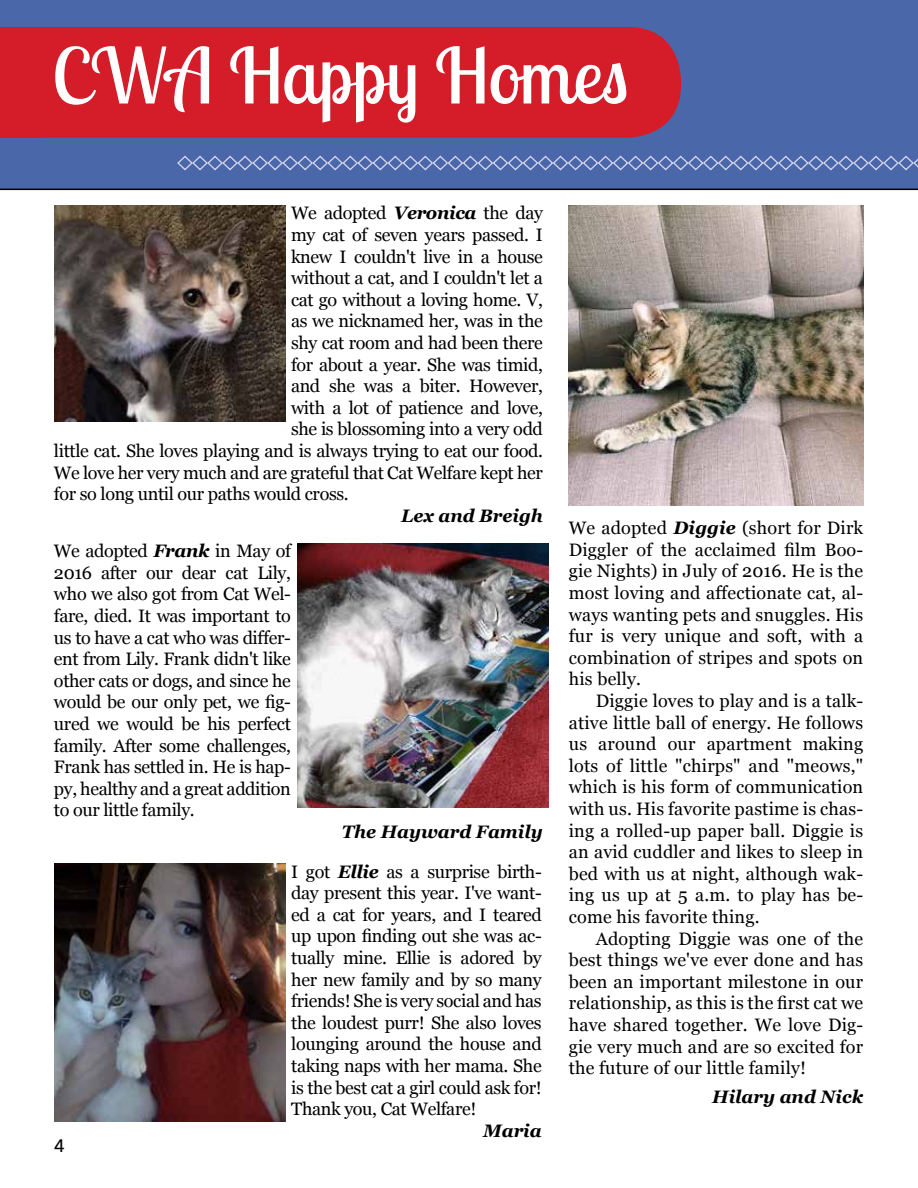
<style>
.page{position:relative;width:918px;height:1188px;background:#fff}
.page>*{position:absolute;margin:0;border:0;box-sizing:border-box;transform-origin:0 0}
.t1{font:76.5px "Lobster Two";color:#fff}
.t2{font:18px/21.6px "Georgia";letter-spacing:-.02em;color:#000;text-align:justify}
.t3{font:italic 700 18px/39.6px "Georgia";color:#000;text-align:right}
.t4{font:500 18px "Avenir Next";color:#000}
.s1{font-weight:700;font-style:italic}
.s2{font-weight:400;font-style:normal}
</style>
<div class="page">
<div style="left:0;top:0;width:918px;height:190px;background:#4967a9"></div>
<div style="left:42px;top:27px;width:639px;height:111px;background:#d51c29"></div>
<svg style="left:176px;top:155px;width:742px;height:16px;background:#667eb6"></svg>
<div style="left:0;top:27px;width:42px;height:111px;background:#d51c29"></div>
<img style="left:568px;top:206px;width:296px;height:299px">
<img style="left:54px;top:206px;width:231px;height:215px">
<img style="left:298px;top:544px;width:251px;height:264px">
<img style="left:54px;top:863px;width:231px;height:258px">
<h1 class="t1" style="left:52px;top:27px;width:578px">CWA Happy Homes</h1>
<p class="t2" style="left:291px;top:202px;width:254px">We adopted <span class="s1">Veronica</span> the day</p>
<p class="t2" style="left:291px;top:223px;width:253px">my cat of seven years passed. I</p>
<p class="t2" style="left:291px;top:245px;width:253px">knew I couldn't live in a house</p>
<p class="t2" style="left:291px;top:266px;width:253px">without a cat, and I couldn't let a</p>
<p class="t2" style="left:291px;top:288px;width:253px">cat go without a loving home. V,</p>
<p class="t2" style="left:291px;top:310px;width:253px">as we nicknamed her, was in the</p>
<p class="t2" style="left:291px;top:331px;width:253px">shy cat room and had been there</p>
<p class="t2" style="left:291px;top:353px;width:253px">for about a year. She was timid,</p>
<p class="t2" style="left:291px;top:374px;width:253px">and she was a biter. However,</p>
<p class="t2" style="left:291px;top:396px;width:253px">with a lot of patience and love,</p>
<p class="t2" style="left:291px;top:418px;width:253px">she is blossoming into a very odd</p>
<p class="t2" style="left:54px;top:439px;width:490px">little cat. She loves playing and is always trying to eat our food.</p>
<p class="t2" style="left:54px;top:461px;width:490px">We love her very much and are grateful that Cat Welfare kept her</p>
<p class="t2" style="left:54px;top:482px;width:296px">for so long until our paths would cross.</p>
<p class="t3" style="left:401px;top:495px;width:143px">Lex and Breigh</p>
<p class="t2" style="left:54px;top:540px;width:239px">We adopted <span class="s1">Frank</span> in May of 2016 after our dear cat Lily, who we also got from Cat Wel&shy;fare, died. It was important to us to have a cat who was differ&shy;ent from Lily. Frank didn't like other cats or dogs, and since he would be our only pet, we fig&shy;ured we would be his perfect family. After some challenges, Frank has settled in. He is hap&shy;py, healthy and a great addition to our little family.</p>
<p class="t3" style="left:291px;top:811px;width:253px">The Hayward Family<br><span class="s2">I got</span> Ellie <span class="s2">as a surprise birth-</span></p>
<p class="t2" style="left:291px;top:881px;width:252px">day present this year. I've want&shy;ed a cat for years, and I teared up upon finding out she was ac&shy;tually mine. Ellie is adored by her new family and by so many friends! She is very social and has the loudest purr! She also loves lounging around the house and taking naps with her mama. She is the best cat a girl could ask for!<br>Thank you, Cat Welfare!</p>
<p class="t3" style="left:483px;top:1110px;width:60px">Maria</p>
<p class="t4" style="left:54px;top:1130px;width:12px">4</p>
<p class="t2" style="left:569px;top:516px;width:296px">We adopted <span class="s1">Diggie</span> (short for Dirk Diggler of the acclaimed film Boo&shy;gie Nights) in July of 2016. He is the most loving and affectionate cat, al&shy;ways wanting pets and snuggles. His fur is very unique and soft, with a combination of stripes and spots on his belly.</p>
<p class="t2" style="left:569px;top:689px;width:296px;text-indent:27px">Diggie loves to play and is a talk&shy;ative little ball of energy. He follows us around our apartment making lots of little "chirps" and "meows," which is his form of communication with us. His favorite pastime is chas&shy;ing a rolled-up paper ball. Diggie is an avid cuddler and likes to sleep in bed with us at night, although wak&shy;ing us up at 5 a.m. to play has be&shy;come his favorite thing.</p>
<p class="t2" style="left:569px;top:927px;width:296px;text-indent:27px">Adopting Diggie was one of the best things we've ever done and has been an important milestone in our relationship, as this is the first cat we have shared together. We love Dig&shy;gie very much and are so excited for the future of our little family!</p>
<p class="t3" style="left:712px;top:1076px;width:153px">Hilary and Nick</p>
</div>
